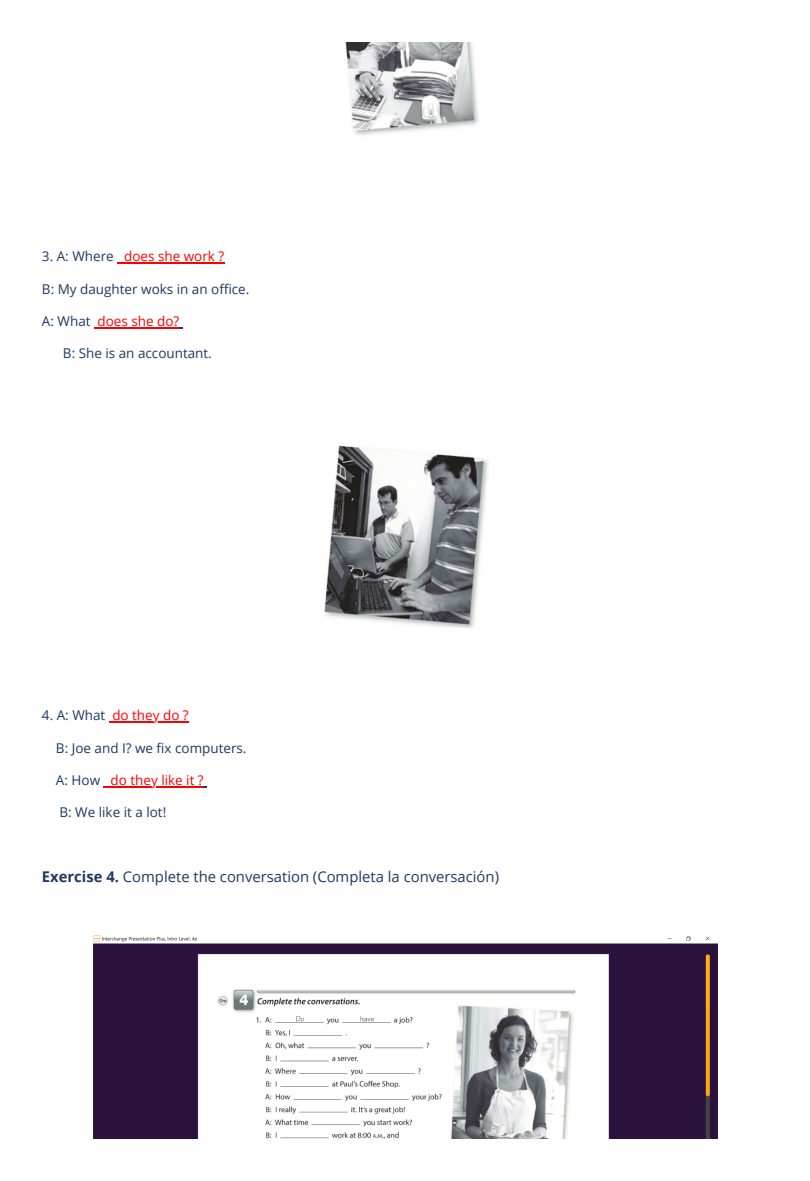
<style>
.page{position:relative;width:810px;height:1181px;background:#fff}
.page>*{position:absolute;margin:0;border:0;box-sizing:border-box;transform-origin:0 0}
.t1{font:14.85px "Open Sans";color:#1f3864}
.t2{font:13.5px "Open Sans";color:#1f3864}
.t3{font:13.5px "Open Sans";color:#f00}
.s1{color:#1f3864}
.s2{font-weight:700}
</style>
<div class="page">
<hr style="left:117px;top:262px;width:107px;height:1px;background:#f00">
<hr style="left:94px;top:327px;width:85px;height:1px;background:#f00">
<hr style="left:109px;top:721px;width:80px;height:1px;background:#f00">
<hr style="left:104px;top:786px;width:100px;height:1px;background:#f00">
<img style="left:345px;top:42px;width:134px;height:93px">
<img style="left:324px;top:445px;width:164px;height:182px">
<img style="left:94px;top:935px;width:624px;height:203px">
<p class="t3" style="left:42px;top:247px;width:184px"><span class="s1">3. A: Where</span> does she work ?</p>
<p class="t2" style="left:42px;top:279px;width:209px">B: My daughter woks in an office.</p>
<p class="t3" style="left:42px;top:312px;width:139px"><span class="s1">A: What</span> does she do?</p>
<p class="t2" style="left:63px;top:344px;width:150px">B: She is an accountant.</p>
<p class="t3" style="left:42px;top:706px;width:148px"><span class="s1">4. A: What</span> do they do ?</p>
<p class="t2" style="left:56px;top:738px;width:192px">B: Joe and I? we fix computers.</p>
<p class="t3" style="left:56px;top:770px;width:149px"><span class="s1">A: How</span> do they like it ?</p>
<p class="t2" style="left:59px;top:803px;width:108px">B: We like it a lot!</p>
<p class="t1" style="left:42px;top:866px;width:459px"><span class="s2">Exercise 4.</span> Complete the conversation (Completa la conversación)</p>
</div>
